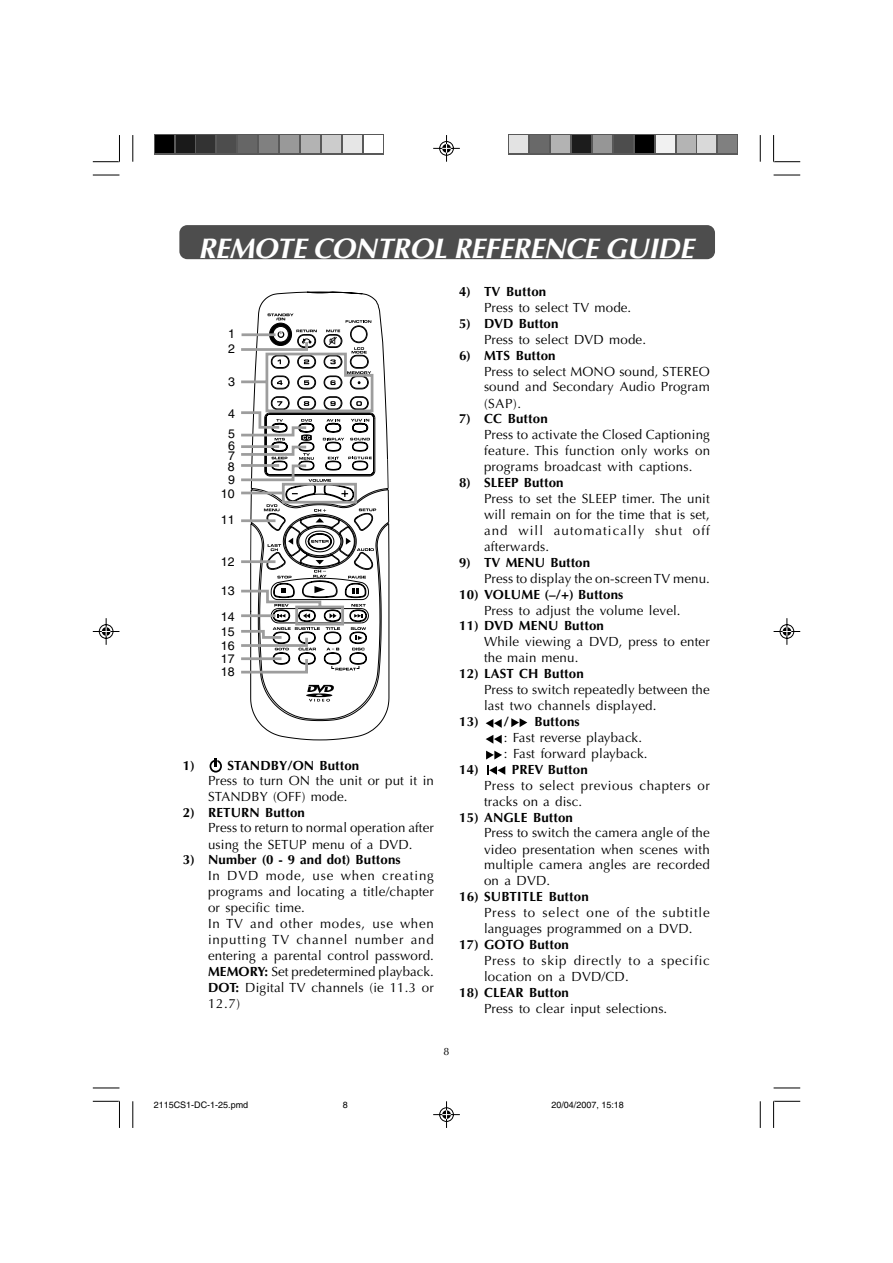
<style>
.page{position:relative;width:893px;height:1263px;background:#fff}
.page>*{position:absolute;margin:0;border:0;box-sizing:border-box;transform-origin:0 0}
.t1{font:italic 700 28.35px "Optima";color:#fff}
.t2{font:13.35px/15.9px "Optima";letter-spacing:.01em;color:#000}
.t3{font:700 13.35px "Optima";letter-spacing:.01em;color:#000}
.t4{font:13.35px/15.9px "Optima";letter-spacing:.065em;color:#000}
.t5{font:13.35px/16.2px "Optima";letter-spacing:.055em;color:#000}
.t6{font:13.35px/15.9px "Optima";letter-spacing:.035em;color:#000}
.t7{font:12.45px/10.5px "Helvetica";color:#000}
.t8{font:10.65px "Optima";color:#000}
.t9{font:9px "Helvetica";color:#000}
.s1{font-weight:700}
</style>
<div class="page">
<div style="left:179px;top:225px;width:536px;height:34px;background:#4d4d4d"></div>
<svg style="left:209px;top:758px;width:13px;height:15px"></svg>
<svg style="left:485px;top:719px;width:16px;height:9px"></svg>
<svg style="left:511px;top:718px;width:16px;height:9px"></svg>
<svg style="left:485px;top:735px;width:16px;height:9px"></svg>
<svg style="left:486px;top:751px;width:16px;height:9px"></svg>
<svg style="left:487px;top:766px;width:18px;height:9px"></svg>
<svg style="left:257px;top:291px;width:133px;height:450px"></svg>
<svg style="left:250px;top:314px;width:139px;height:407px"></svg>
<svg style="left:241px;top:332px;width:134px;height:343px"></svg>
<svg style="left:773px;top:175px;width:27px;height:1px"></svg>
<svg style="left:773px;top:1088px;width:27px;height:1px"></svg>
<svg style="left:93px;top:175px;width:26px;height:1px"></svg>
<svg style="left:93px;top:1088px;width:26px;height:1px"></svg>
<svg style="left:760px;top:135px;width:1px;height:27px"></svg>
<svg style="left:773px;top:135px;width:27px;height:27px"></svg>
<svg style="left:760px;top:1101px;width:1px;height:27px"></svg>
<svg style="left:773px;top:1101px;width:27px;height:27px"></svg>
<svg style="left:132px;top:135px;width:1px;height:27px"></svg>
<svg style="left:93px;top:135px;width:27px;height:27px"></svg>
<svg style="left:132px;top:1101px;width:1px;height:27px"></svg>
<svg style="left:93px;top:1101px;width:27px;height:27px"></svg>
<svg style="left:92px;top:618px;width:28px;height:27px"></svg>
<svg style="left:433px;top:135px;width:27px;height:27px"></svg>
<svg style="left:773px;top:618px;width:28px;height:27px"></svg>
<svg style="left:433px;top:1101px;width:27px;height:27px"></svg>
<svg style="left:154px;top:134px;width:229px;height:21px"></svg>
<div style="left:155px;top:135px;width:18px;height:18px;background:#000"></div>
<div style="left:176px;top:135px;width:18px;height:18px;background:#1a1a1a"></div>
<div style="left:197px;top:135px;width:18px;height:18px;background:#333"></div>
<div style="left:218px;top:135px;width:18px;height:18px;background:#4d4d4d"></div>
<div style="left:239px;top:135px;width:18px;height:18px;background:#666"></div>
<div style="left:259px;top:135px;width:18px;height:18px;background:#808080"></div>
<div style="left:280px;top:135px;width:18px;height:18px;background:#999"></div>
<div style="left:301px;top:135px;width:18px;height:18px;background:#b3b3b3"></div>
<div style="left:322px;top:135px;width:18px;height:18px;background:#ccc"></div>
<div style="left:343px;top:135px;width:18px;height:18px;background:#e6e6e6"></div>
<div style="left:364px;top:135px;width:18px;height:18px;background:#fff"></div>
<svg style="left:508px;top:134px;width:230px;height:21px"></svg>
<div style="left:510px;top:135px;width:18px;height:18px;background:#e3e3e3"></div>
<div style="left:531px;top:135px;width:18px;height:18px;background:#696969"></div>
<div style="left:551px;top:135px;width:18px;height:18px;background:#b3b3b3"></div>
<div style="left:572px;top:135px;width:18px;height:18px;background:#1c1c1c"></div>
<div style="left:593px;top:135px;width:18px;height:18px;background:#969696"></div>
<div style="left:614px;top:135px;width:18px;height:18px;background:#4d4d4d"></div>
<div style="left:635px;top:135px;width:18px;height:18px;background:#000"></div>
<div style="left:656px;top:135px;width:18px;height:18px;background:#f1f1f1"></div>
<div style="left:677px;top:135px;width:18px;height:18px;background:#b4b4b4"></div>
<div style="left:698px;top:135px;width:18px;height:18px;background:#d9d9d9"></div>
<div style="left:718px;top:135px;width:18px;height:18px;background:#808080"></div>
<h1 class="t1" style="left:198px;top:236px;width:502px">REMOTE CONTROL REFERENCE GUIDE</h1>
<p class="t7" style="left:228px;top:328px;width:8px;line-height:14.7px">1<br>2</p>
<p class="t7" style="left:228px;top:377px;width:8px">3</p>
<p class="t7" style="left:228px;top:405px;width:8px;line-height:20.2px">4<br>5</p>
<p class="t7" style="left:228px;top:441px;width:9px;text-align:justify">6<br>7<br>8</p>
<p class="t7" style="left:221px;top:474px;width:15px;line-height:13.8px;text-align:center">9<br>10</p>
<p class="t7" style="left:221px;top:516px;width:15px">11</p>
<p class="t7" style="left:221px;top:558px;width:15px">12</p>
<p class="t7" style="left:221px;top:579px;width:15px;line-height:26px">13<br>14</p>
<p class="t7" style="left:221px;top:626px;width:15px;line-height:13.8px">15<br>16</p>
<p class="t7" style="left:221px;top:653px;width:15px;line-height:13.4px">17<br>18</p>
<p class="t3" style="left:183px;top:760px;width:13px">1)</p>
<p class="t3" style="left:227px;top:760px;width:133px">STANDBY/ON Button</p>
<p class="t2" style="left:208px;top:774px;width:227px">Press to turn ON the unit or put it in<br>STANDBY (OFF) mode.</p>
<p class="t3" style="left:183px;top:806px;width:123px">2) RETURN Button</p>
<p class="t2" style="left:208px;top:821px;width:227px">Press to return to normal operation after using the SETUP menu of a DVD.</p>
<p class="t3" style="left:183px;top:854px;width:219px">3) Number (0 - 9 and dot) Buttons</p>
<p class="t2" style="left:208px;top:869px;width:227px">In DVD mode, use when creating programs and locating a title/chapter or specific time.<br>In TV and other modes, use when inputting TV channel number and entering a parental control password.<br><span class="s1">MEMORY:</span> Set predetermined playback.<br><span class="s1">DOT:</span> Digital TV channels (ie 11.3 or<br>12.7)</p>
<p class="t3" style="left:459px;top:286px;width:89px">4) TV Button</p>
<p class="t2" style="left:484px;top:301px;width:149px">Press to select TV mode.</p>
<p class="t3" style="left:459px;top:318px;width:101px">5) DVD Button</p>
<p class="t2" style="left:484px;top:333px;width:164px">Press to select DVD mode.</p>
<p class="t3" style="left:459px;top:350px;width:98px">6) MTS Button</p>
<p class="t2" style="left:484px;top:364px;width:227px;text-align:justify">Press to select MONO sound, STEREO sound and Secondary Audio Program (SAP).</p>
<p class="t3" style="left:459px;top:413px;width:90px">7) CC Button</p>
<p class="t2" style="left:484px;top:428px;width:228px;text-align:justify">Press to activate the Closed Captioning feature. This function only works on programs broadcast with captions.</p>
<p class="t3" style="left:459px;top:477px;width:106px">8) SLEEP Button</p>
<p class="t2" style="left:484px;top:492px;width:227px;text-align:justify">Press to set the SLEEP timer. The unit will remain on for the time that is set, and will automatically shut off afterwards.</p>
<p class="t3" style="left:459px;top:557px;width:133px">9) TV MENU Button</p>
<p class="t2" style="left:484px;top:571px;width:227px">Press to display the on-screen TV menu.</p>
<p class="t3" style="left:459px;top:589px;width:166px">10) VOLUME (–/+) Buttons</p>
<p class="t2" style="left:484px;top:603px;width:198px">Press to adjust the volume level.</p>
<p class="t3" style="left:459px;top:620px;width:146px">11) DVD MENU Button</p>
<p class="t2" style="left:484px;top:635px;width:227px">While viewing a DVD, press to enter the main menu.</p>
<p class="t3" style="left:459px;top:668px;width:126px">12) LAST CH Button</p>
<p class="t2" style="left:484px;top:683px;width:227px">Press to switch repeatedly between the last two channels displayed.</p>
<p class="t3" style="left:459px;top:716px;width:51px">13) /</p>
<p class="t3" style="left:534px;top:716px;width:47px">Buttons</p>
<p class="t2" style="left:504px;top:731px;width:145px">: Fast reverse playback. : Fast forward playback.</p>
<p class="t3" style="left:459px;top:764px;width:21px">14)</p>
<p class="t3" style="left:512px;top:764px;width:77px">PREV Button</p>
<p class="t6" style="left:484px;top:779px;width:227px">Press to select previous chapters or tracks on a disc.</p>
<p class="t3" style="left:459px;top:812px;width:115px">15) ANGLE Button</p>
<p class="t2" style="left:484px;top:826px;width:227px;text-align:justify">Press to switch the camera angle of the video presentation when scenes with multiple camera angles are recorded on a DVD.</p>
<p class="t3" style="left:459px;top:891px;width:131px">16) SUBTITLE Button</p>
<p class="t4" style="left:484px;top:906px;width:227px">Press to select one of the subtitle languages programmed on a DVD.</p>
<p class="t3" style="left:459px;top:939px;width:111px">17) GOTO Button</p>
<p class="t5" style="left:484px;top:954px;width:227px">Press to skip directly to a specific location on a DVD/CD.</p>
<p class="t3" style="left:459px;top:987px;width:111px">18) CLEAR Button</p>
<p class="t2" style="left:484px;top:1002px;width:185px">Press to clear input selections.</p>
<p class="t8" style="left:443px;top:1046px;width:7px">8</p>
<p class="t9" style="left:154px;top:1102px;width:96px">2115CS1-DC-1-25.pmd</p>
<p class="t9" style="left:343px;top:1102px;width:7px">8</p>
<p class="t9" style="left:551px;top:1102px;width:74px">20/04/2007, 15:18</p>
</div>
